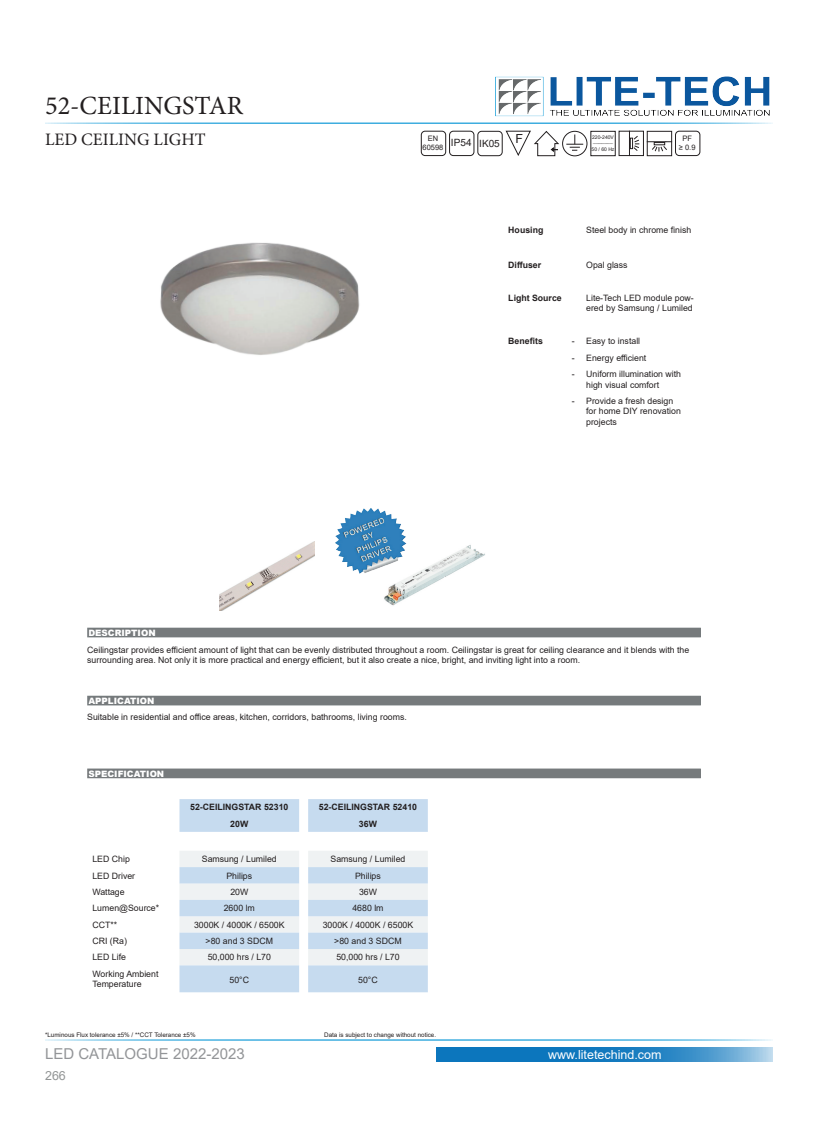
<style>
.page{position:relative;width:818px;height:1126px;background:#fff}
.page>*{position:absolute;margin:0;border:0;box-sizing:border-box;transform-origin:0 0}
.t1{font:26.25px "Minion Pro";color:#231f20}
.t2{font:17.5px "Minion Pro";color:#231f20}
.t3{font:15px "Arial";color:#939598}
.t4{font:12.5px "Arial";color:#fff}
.t5{font:12.5px "Arial";color:#929595}
.t6{font:12.5px "Arial";color:#231f20}
.t7{font:10px "Arial";color:#231f20}
.t8{font:8.75px/10.5px "Arial";color:#231f20}
.t9{font:700 8.75px "Arial";color:#231f20}
.t10{font:900 8.75px "Arial";color:#fff}
.t11{font:7.5px/9px "Arial";color:#231f20;text-align:center}
.t12{font:6.25px "Arial";color:#231f20}
.t13{font:5px/8.5px "Arial";color:#231f20;text-align:center}
</style>
<div class="page">
<img style="left:495px;top:76px;width:275px;height:41px">
<svg style="left:436px;top:1047px;width:336px;height:15px;background:#2a86c4"></svg>
<hr style="left:45px;top:122px;width:727px;height:2px;background:#179dd9">
<hr style="left:45px;top:1039px;width:727px;height:1px;background:#179dd9">
<img style="left:384px;top:545px;width:101px;height:61px">
<img style="left:335px;top:508px;width:73px;height:68px">
<div style="left:179px;top:799px;width:248px;height:32px;background:#c6dbef"></div>
<svg style="left:179px;top:851px;width:248px;height:141px"></svg>
<img style="left:160px;top:242px;width:200px;height:113px">
<div style="left:88px;top:628px;width:611px;height:8px;background:#767a7c"></div>
<div style="left:87px;top:627px;width:613px;height:10px;border:1px solid #757b7d"></div>
<img style="left:219px;top:541px;width:95px;height:69px">
<div style="left:88px;top:769px;width:611px;height:8px;background:#767a7c"></div>
<div style="left:87px;top:768px;width:613px;height:10px;border:1px solid #767a7c"></div>
<div style="left:88px;top:696px;width:611px;height:8px;background:#767a7c"></div>
<div style="left:87px;top:695px;width:613px;height:10px;border:1px solid #757b7d"></div>
<div style="left:477px;top:131px;width:25px;height:25px;border:1px solid #231f20;border-radius:4px"></div>
<div style="left:449px;top:131px;width:25px;height:25px;border:1px solid #231f20;border-radius:4px"></div>
<div style="left:420px;top:131px;width:26px;height:25px;border:1px solid #231f20;border-radius:4px"></div>
<svg style="left:505px;top:130px;width:54px;height:27px"></svg>
<div style="left:561px;top:131px;width:26px;height:25px;border:1px solid #231f20;border-radius:50%"></div>
<svg style="left:566px;top:134px;width:17px;height:17px"></svg>
<div style="left:590px;top:131px;width:25px;height:25px;border:1px solid #231f20"></div>
<div style="left:646px;top:131px;width:25px;height:25px;border:1px solid #231f20"></div>
<svg style="left:646px;top:141px;width:25px;height:10px"></svg>
<div style="left:674px;top:131px;width:26px;height:25px;border:1px solid #231f20;border-radius:4px"></div>
<svg style="left:628px;top:131px;width:11px;height:25px"></svg>
<h1 class="t1" style="left:45px;top:88px;width:199px">52-CEILINGSTAR</h1>
<h2 class="t2" style="left:45px;top:127px;width:162px">LED CEILING LIGHT</h2>
<p class="t10" style="left:88px;top:626px;width:69px">DESCRIPTION</p>
<p class="t11" style="left:422px;top:134px;width:22px">EN<br>60598</p>
<h3 class="t6" style="left:515px;top:130px;width:9px">F</h3>
<p class="t13" style="left:591px;top:133px;width:23px">220-240V</p>
<p class="t13" style="left:591px;top:137px;width:24px">_______<br>50 / 60 Hz</p>
<p class="t11" style="left:678px;top:134px;width:18px">PF<br>≥ 0.9</p>
<p class="t7" style="left:450px;top:136px;width:50px">IP54 IK05</p>
<p class="t9" style="left:508px;top:223px;width:36px">Housing</p>
<p class="t8" style="left:585px;top:224px;width:107px">Steel body in chrome finish</p>
<p class="t9" style="left:508px;top:259px;width:34px">Diffuser</p>
<p class="t8" style="left:585px;top:260px;width:43px">Opal glass</p>
<p class="t9" style="left:508px;top:292px;width:55px">Light Source</p>
<p class="t8" style="left:585px;top:292px;width:109px">Lite-Tech LED module pow&shy;ered by Samsung / Lumiled</p>
<p class="t9" style="left:508px;top:335px;width:36px">Benefits</p>
<p class="t8" style="left:571px;top:336px;width:70px">- Easy to install</p>
<p class="t8" style="left:571px;top:352px;width:76px">- Energy efficient</p>
<p class="t8" style="left:585px;top:368px;width:96px;text-indent:-14px">- Uniform illumination with high visual comfort</p>
<p class="t8" style="left:585px;top:395px;width:96px;text-indent:-14px">- Provide a fresh design for home DIY renovation projects</p>
<p class="t8" style="left:87px;top:644px;width:603px">Ceilingstar provides efficient amount of light that can be evenly distributed throughout a room. Ceilingstar is great for ceiling clearance and it blends with the surrounding area. Not only it is more practical and energy efficient, but it also create a nice, bright, and inviting light into a room.</p>
<p class="t10" style="left:88px;top:694px;width:67px">APPLICATION</p>
<p class="t8" style="left:87px;top:711px;width:321px">Suitable in residential and office areas, kitchen, corridors, bathrooms, living rooms.</p>
<p class="t10" style="left:88px;top:767px;width:77px">SPECIFICATION</p>
<p class="t9" style="left:190px;top:801px;width:100px">52-CEILINGSTAR 52310</p>
<p class="t9" style="left:319px;top:801px;width:100px">52-CEILINGSTAR 52410</p>
<p class="t9" style="left:230px;top:817px;width:19px">20W</p>
<p class="t9" style="left:359px;top:817px;width:19px">36W</p>
<p class="t8" style="left:92px;top:853px;width:39px">LED Chip</p>
<p class="t8" style="left:202px;top:853px;width:76px">Samsung / Lumiled</p>
<p class="t8" style="left:330px;top:853px;width:76px">Samsung / Lumiled</p>
<p class="t8" style="left:92px;top:870px;width:44px">LED Driver</p>
<p class="t8" style="left:226px;top:870px;width:27px">Philips</p>
<p class="t8" style="left:355px;top:870px;width:27px">Philips</p>
<p class="t8" style="left:92px;top:886px;width:34px">Wattage</p>
<p class="t8" style="left:230px;top:886px;width:19px">20W</p>
<p class="t8" style="left:359px;top:886px;width:19px">36W</p>
<p class="t8" style="left:92px;top:902px;width:68px">Lumen@Source*</p>
<p class="t8" style="left:223px;top:902px;width:33px">2600 lm</p>
<p class="t8" style="left:352px;top:902px;width:33px">4680 lm</p>
<p class="t8" style="left:92px;top:919px;width:26px">CCT**</p>
<p class="t8" style="left:194px;top:919px;width:92px">3000K / 4000K / 6500K</p>
<p class="t8" style="left:322px;top:919px;width:92px">3000K / 4000K / 6500K</p>
<p class="t8" style="left:92px;top:935px;width:36px">CRI (Ra)</p>
<p class="t8" style="left:205px;top:935px;width:69px">&gt;80 and 3 SDCM</p>
<p class="t8" style="left:334px;top:935px;width:69px">&gt;80 and 3 SDCM</p>
<p class="t8" style="left:92px;top:951px;width:35px">LED Life</p>
<p class="t8" style="left:207px;top:951px;width:65px">50,000 hrs / L70</p>
<p class="t8" style="left:336px;top:951px;width:65px">50,000 hrs / L70</p>
<p class="t8" style="left:92px;top:968px;width:67px">Working Ambient<br>Temperature</p>
<p class="t8" style="left:229px;top:974px;width:21px">50°C</p>
<p class="t8" style="left:358px;top:974px;width:21px">50°C</p>
<p class="t12" style="left:45px;top:1030px;width:152px">*Luminous Flux tolerance ±5% / **CCT Tolerance ±5%</p>
<h3 class="t3" style="left:45px;top:1043px;width:201px">LED CATALOGUE 2022-2023</h3>
<h3 class="t5" style="left:45px;top:1067px;width:22px">266</h3>
<p class="t12" style="left:324px;top:1029px;width:113px">Data is subject to change without notice.</p>
<h3 class="t4" style="left:547px;top:1045px;width:115px">www.litetechind.com</h3>
</div>
